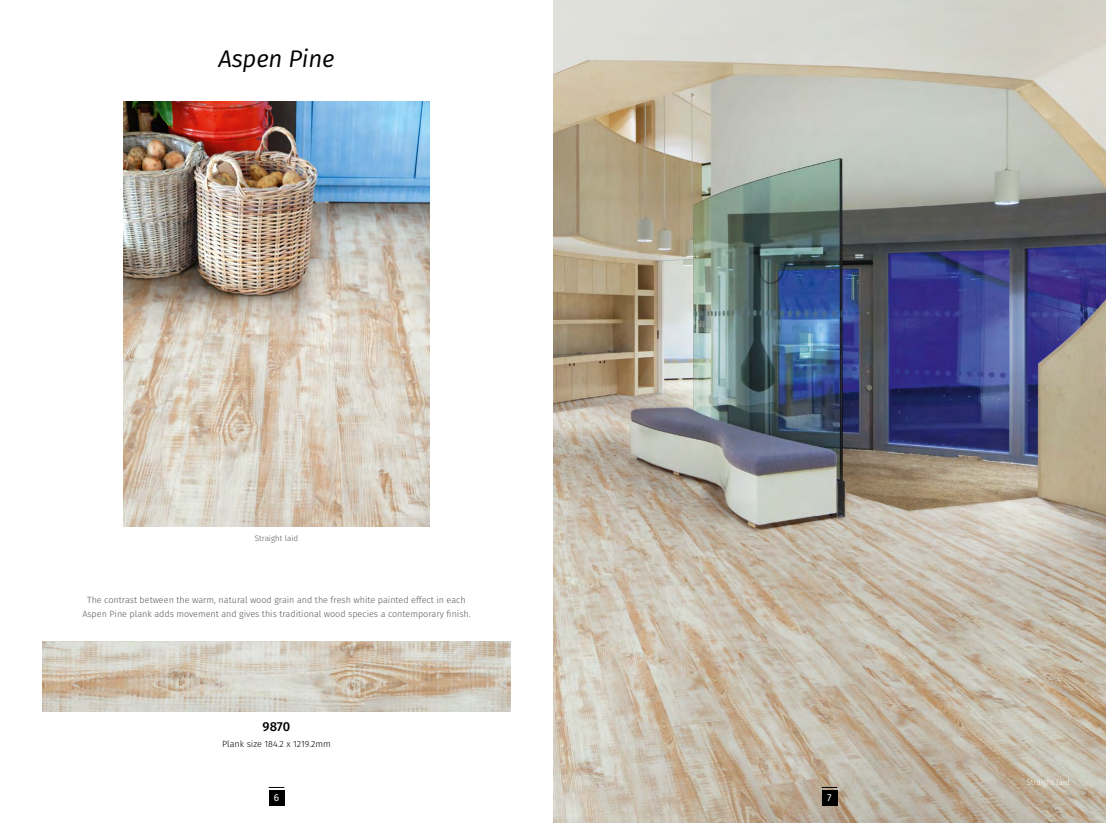
<style>
.page{position:relative;width:1106px;height:823px;background:#fff}
.page>*{position:absolute;margin:0;border:0;box-sizing:border-box;transform-origin:0 0}
.t1{font:italic 24px "Fira Sans";letter-spacing:-.01em;color:#000}
.t2{font:500 13px "Fira Sans";color:#000}
.t3{font:10px "Fira Sans";color:#fff}
.t4{font:300 9px/14px "Fira Sans";color:#575756;text-align:center}
.t5{font:300 9px "Fira Sans";color:#000}
.t6{font:300 8px "Fira Sans";color:#fff}
.t7{font:300 8px "Fira Sans";color:#575756}
</style>
<div class="page">
<img style="left:123px;top:102px;width:306px;height:424px">
<img style="left:43px;top:641px;width:467px;height:70px">
<div style="left:269px;top:789px;width:15px;height:15px;background:#000"></div>
<svg style="left:269px;top:786px;width:15px;height:1px"></svg>
<img style="left:553px;top:0;width:553px;height:822px">
<div style="left:821px;top:789px;width:16px;height:15px;background:#000"></div>
<svg style="left:821px;top:786px;width:16px;height:1px"></svg>
<h1 class="t1" style="left:218px;top:41px;width:118px">Aspen Pine</h1>
<p class="t7" style="left:255px;top:532px;width:45px">Straight laid</p>
<p class="t4" style="left:82px;top:592px;width:390px">The contrast between the warm, natural wood grain and the fresh white painted effect in each<br>Aspen Pine plank adds movement and gives this traditional wood species a contemporary finish.</p>
<h2 class="t2" style="left:263px;top:715px;width:29px">9870</h2>
<p class="t5" style="left:222px;top:736px;width:110px">Plank size 184.2 x 1219.2mm</p>
<p class="t3" style="left:274px;top:789px;width:7px">6</p>
<p class="t3" style="left:827px;top:789px;width:6px">7</p>
<p class="t6" style="left:1026px;top:776px;width:45px">Straight laid</p>
</div>
